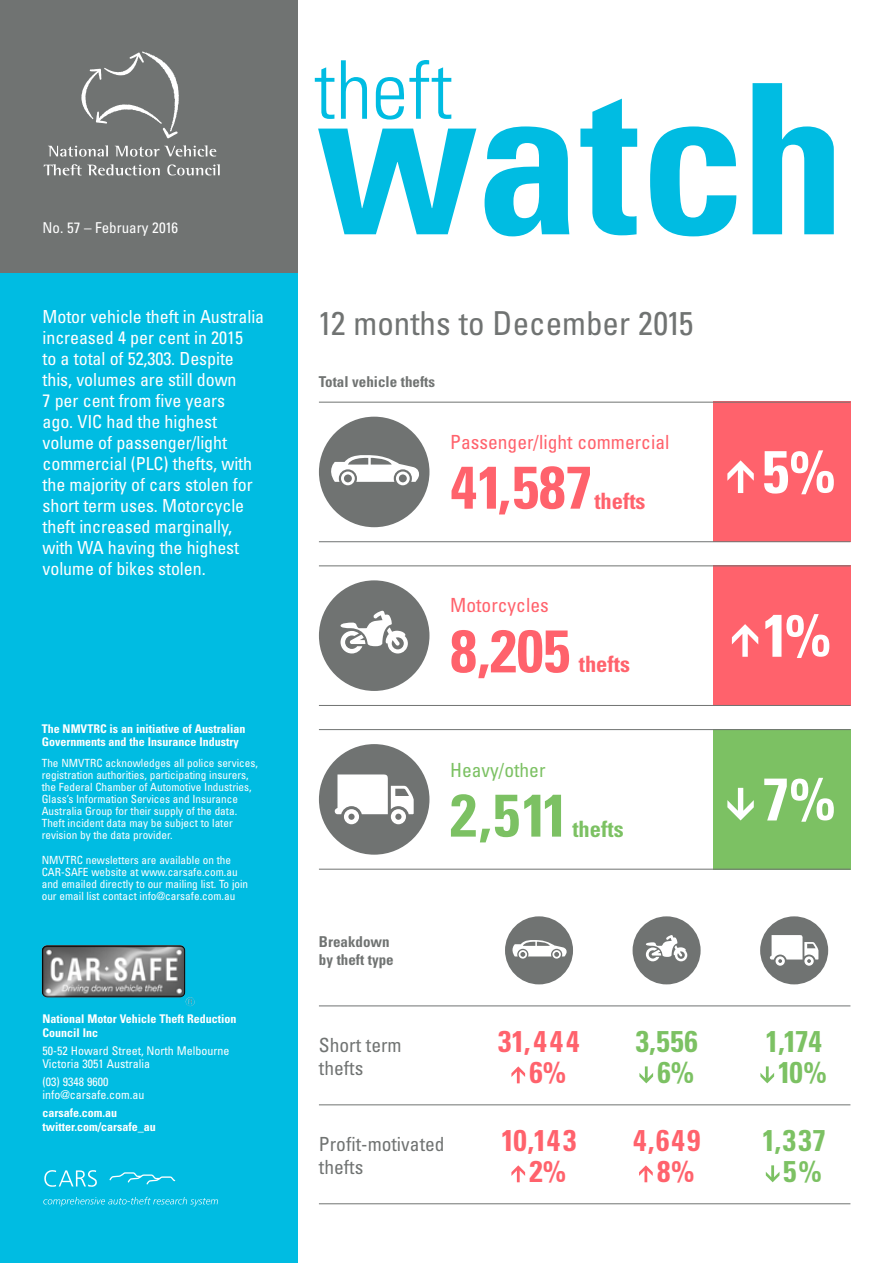
<style>
.page{position:relative;width:893px;height:1263px;background:#fff}
.page>*{position:absolute;margin:0;border:0;box-sizing:border-box;transform-origin:0 0}
.t1{font:700 condensed 60px "Univers";color:#ff626c}
.t2{font:700 condensed 60px "Univers";color:#fff}
.t3{font:700 condensed 60px "Univers";color:#7cc163}
.t4{font:condensed 33px "Univers";color:#707372}
.t5{font:700 condensed 30px/31.5px "Univers";letter-spacing:.075em;color:#ff626c;text-align:center}
.t6{font:700 condensed 30px/31.5px "Univers";letter-spacing:.025em;color:#7cc163;text-align:center}
.t7{font:700 condensed 22.5px "Univers";color:#ff626c}
.t8{font:700 condensed 22.5px "Univers";color:#7cc163}
.t9{font:condensed 19.5px/22.5px "Univers";color:#707372}
.t10{font:condensed 19.5px "Univers";color:#ff626c}
.t11{font:condensed 19.5px "Univers";color:#7cc163}
.t12{font:condensed 18px/21px "Univers";letter-spacing:-.005em;color:#fff}
.t13{font:700 condensed 15px/18px "Univers";color:#707372}
.t14{font:condensed 15px "Univers";color:#fff}
.t15{font:700 condensed 12px/13.5px "Univers";color:#fff}
.t16{font:condensed 12px/13.5px "Univers";color:#fff}
.t17{font:condensed 11.25px/12px "Univers";color:#fff}
</style>
<div class="page">
<div style="left:0;top:272px;width:298px;height:991px;background:#00bce2"></div>
<div style="left:0;top:0;width:298px;height:272px;background:#707372"></div>
<svg style="left:48px;top:145px;width:60px;height:12px"></svg>
<svg style="left:115px;top:145px;width:101px;height:12px"></svg>
<svg style="left:44px;top:164px;width:116px;height:11px"></svg>
<svg style="left:167px;top:164px;width:53px;height:11px"></svg>
<svg style="left:81px;top:52px;width:98px;height:86px"></svg>
<svg style="left:318px;top:129px;width:158px;height:105px"></svg>
<svg style="left:485px;top:126px;width:84px;height:110px"></svg>
<svg style="left:580px;top:99px;width:57px;height:136px"></svg>
<svg style="left:650px;top:126px;width:86px;height:110px"></svg>
<svg style="left:753px;top:83px;width:81px;height:151px"></svg>
<svg style="left:315px;top:67px;width:19px;height:52px"></svg>
<svg style="left:341px;top:60px;width:26px;height:59px"></svg>
<svg style="left:376px;top:60px;width:75px;height:60px"></svg>
<img style="left:42px;top:945px;width:153px;height:61px">
<svg style="left:44px;top:1170px;width:53px;height:17px"></svg>
<svg style="left:109px;top:1172px;width:66px;height:12px"></svg>
<svg style="left:43px;top:1197px;width:175px;height:9px"></svg>
<div style="left:713px;top:402px;width:137px;height:140px;background:#ff626c"></div>
<svg style="left:727px;top:460px;width:27px;height:33px"></svg>
<hr style="left:319px;top:402px;width:531px;height:1px;background:#707372">
<hr style="left:319px;top:541px;width:531px;height:1px;background:#707372">
<div style="left:319px;top:417px;width:110px;height:110px;background:#707372;border-radius:50%"></div>
<svg style="left:331px;top:455px;width:88px;height:30px"></svg>
<div style="left:713px;top:565px;width:137px;height:141px;background:#ff626c"></div>
<svg style="left:732px;top:624px;width:26px;height:33px"></svg>
<hr style="left:319px;top:565px;width:531px;height:1px;background:#707372">
<hr style="left:319px;top:705px;width:531px;height:1px;background:#707372">
<div style="left:319px;top:580px;width:110px;height:111px;background:#707372;border-radius:50%"></div>
<svg style="left:340px;top:611px;width:68px;height:42px"></svg>
<div style="left:713px;top:729px;width:137px;height:140px;background:#7cc163"></div>
<svg style="left:727px;top:788px;width:27px;height:32px"></svg>
<hr style="left:319px;top:729px;width:531px;height:1px;background:#707372">
<hr style="left:319px;top:869px;width:531px;height:1px;background:#707372">
<div style="left:319px;top:744px;width:110px;height:111px;background:#707372;border-radius:50%"></div>
<svg style="left:335px;top:774px;width:79px;height:50px"></svg>
<hr style="left:319px;top:1005px;width:531px;height:1px;background:#707372">
<hr style="left:319px;top:1104px;width:531px;height:1px;background:#707372">
<hr style="left:319px;top:1203px;width:531px;height:1px;background:#707372">
<div style="left:505px;top:916px;width:68px;height:68px;background:#707372;border-radius:50%"></div>
<svg style="left:512px;top:940px;width:55px;height:18px"></svg>
<div style="left:633px;top:916px;width:68px;height:68px;background:#707372;border-radius:50%"></div>
<svg style="left:646px;top:935px;width:41px;height:26px"></svg>
<div style="left:760px;top:916px;width:68px;height:68px;background:#707372;border-radius:50%"></div>
<svg style="left:770px;top:935px;width:48px;height:31px"></svg>
<svg style="left:511px;top:1066px;width:14px;height:17px"></svg>
<svg style="left:639px;top:1066px;width:14px;height:17px"></svg>
<svg style="left:760px;top:1066px;width:14px;height:17px"></svg>
<svg style="left:511px;top:1165px;width:14px;height:17px"></svg>
<svg style="left:639px;top:1165px;width:14px;height:17px"></svg>
<svg style="left:766px;top:1165px;width:13px;height:17px"></svg>
<h3 class="t14" style="left:43px;top:218px;width:137px">No. 57 – February 2016</h3>
<p class="t12" style="left:43px;top:306px;width:223px">Motor vehicle theft in Australia increased 4 per cent in 2015<br>to a total of 52,303. Despite this, volumes are still down<br>7 per cent from five years<br>ago. VIC had the highest volume of passenger/light commercial (PLC) thefts, with the majority of cars stolen for short term uses. Motorcycle theft increased marginally, with WA having the highest volume of bikes stolen.</p>
<p class="t15" style="left:42px;top:722px;width:205px">The NMVTRC is an initiative of Australian<br>Governments and the Insurance Industry</p>
<p class="t17" style="left:42px;top:757px;width:218px">The NMVTRC acknowledges all police services, registration authorities, participating insurers, the Federal Chamber of Automotive Industries, Glass’s Information Services and Insurance Australia Group for their supply of the data.<br>Theft incident data may be subject to later revision by the data provider.</p>
<p class="t17" style="left:42px;top:853px;width:208px">NMVTRC newsletters are available on the CAR-SAFE website at www.carsafe.com.au and emailed directly to our mailing list. To join our email list contact info@carsafe.com.au</p>
<p class="t15" style="left:43px;top:1012px;width:195px">National Motor Vehicle Theft Reduction<br>Council Inc</p>
<p class="t16" style="left:43px;top:1043px;width:189px">50-52 Howard Street, North Melbourne<br>Victoria 3051 Australia</p>
<p class="t16" style="left:43px;top:1075px;width:104px">(03) 9348 9600 info@carsafe.com.au</p>
<p class="t15" style="left:43px;top:1106px;width:115px">carsafe.com.au twitter.com/carsafe_au</p>
<h2 class="t4" style="left:318px;top:303px;width:377px">12 months to December 2015</h2>
<h3 class="t13" style="left:319px;top:372px;width:118px">Total vehicle thefts</h3>
<h3 class="t10" style="left:450px;top:429px;width:221px">Passenger/light commercial</h3>
<h1 class="t1" style="left:450px;top:450px;width:144px">41,587</h1>
<h3 class="t7" style="left:594px;top:487px;width:53px">thefts</h3>
<h3 class="t10" style="left:450px;top:593px;width:100px">Motorcycles</h3>
<h1 class="t1" style="left:450px;top:614px;width:121px">8,205</h1>
<h3 class="t7" style="left:579px;top:651px;width:53px">thefts</h3>
<h3 class="t11" style="left:450px;top:757px;width:97px">Heavy/other</h3>
<h1 class="t3" style="left:450px;top:778px;width:120px">2,511</h1>
<h3 class="t8" style="left:572px;top:815px;width:53px">thefts</h3>
<h1 class="t2" style="left:762px;top:435px;width:75px">5%</h1>
<h1 class="t2" style="left:762px;top:599px;width:70px">1%</h1>
<h1 class="t2" style="left:762px;top:762px;width:75px">7%</h1>
<h3 class="t13" style="left:319px;top:932px;width:76px">Breakdown by theft type</h3>
<h3 class="t9" style="left:319px;top:1033px;width:84px">Short term thefts</h3>
<h3 class="t5" style="left:498px;top:1025px;width:83px">31,444<br>6%</h3>
<h3 class="t6" style="left:636px;top:1025px;width:64px">3,556<br>6%</h3>
<h3 class="t6" style="left:766px;top:1025px;width:63px">1,174<br>10%</h3>
<h3 class="t9" style="left:319px;top:1132px;width:127px">Profit-motivated thefts</h3>
<h3 class="t5" style="left:501px;top:1124px;width:77px">10,143<br>2%</h3>
<h3 class="t5" style="left:633px;top:1124px;width:69px;text-align:right">4,649<br>8%</h3>
<h3 class="t6" style="left:762px;top:1124px;width:65px">1,337<br>5%</h3>
</div>
